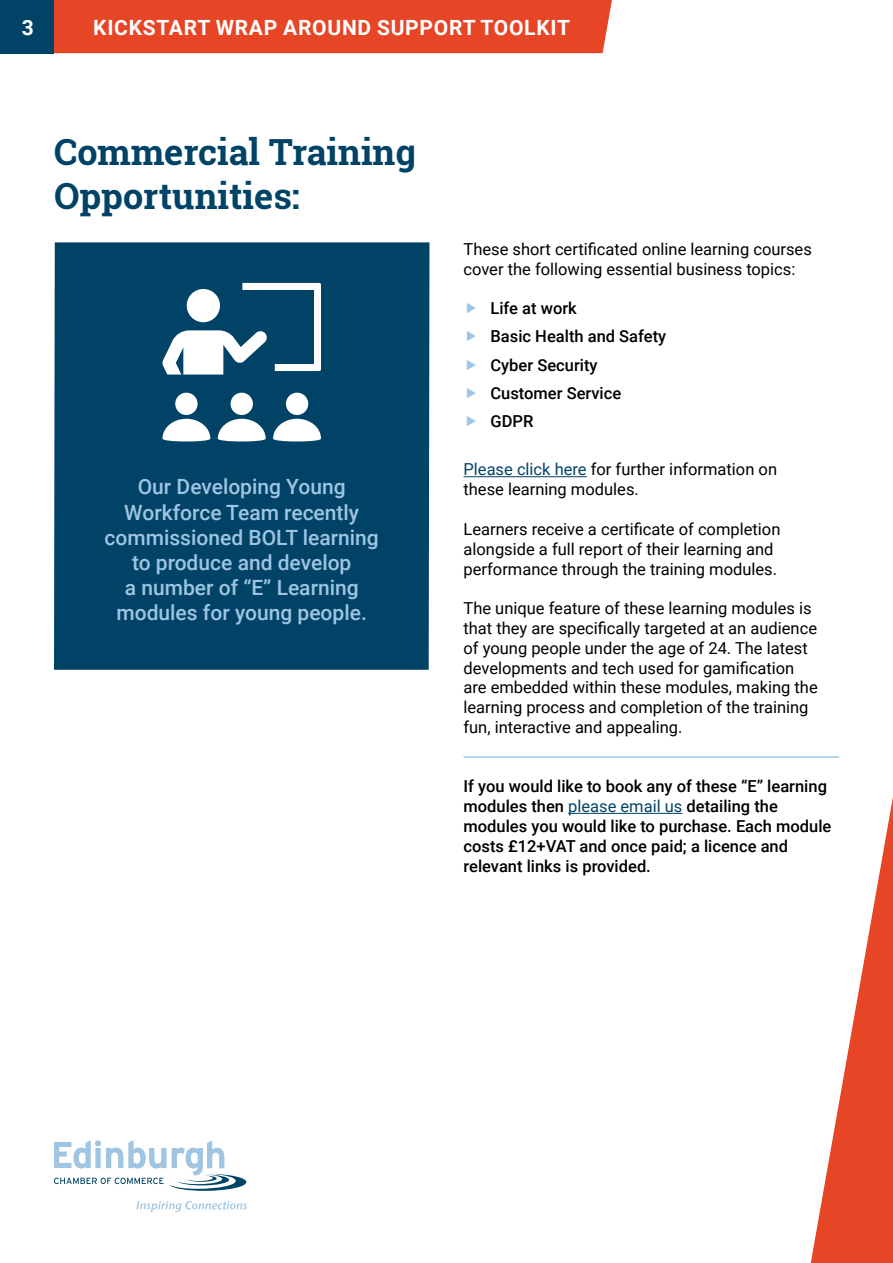
<style>
.page{position:relative;width:893px;height:1263px;background:#fff}
.page>*{position:absolute;margin:0;border:0;box-sizing:border-box;transform-origin:0 0}
.t1{font:700 36px/43.2px "Roboto Slab";color:#004366}
.t2{font:500 21px/25.2px "Roboto";color:#9fc5e3;text-align:center}
.t3{font:700 21px "Roboto";letter-spacing:.035em;color:#fff}
.t4{font:16.5px/19.8px "Roboto";color:#000}
.t5{font:500 16.5px/28.3px "Roboto";color:#000}
.s1{color:#004366}
.s2{font-weight:400;color:#004366}
</style>
<div class="page">
<div style="left:53px;top:0;width:559px;height:53px;background:#e64526"></div>
<div style="left:0;top:0;width:53px;height:53px;background:#004366"></div>
<div style="left:54px;top:242px;width:375px;height:428px;background:#004366"></div>
<hr style="left:463px;top:476px;width:124px;height:1px;background:#004366">
<hr style="left:568px;top:813px;width:114px;height:1px;background:#004366">
<hr style="left:463px;top:756px;width:376px;height:2px;background:#9fc5e3">
<svg style="left:162px;top:283px;width:159px;height:159px"></svg>
<svg style="left:811px;top:797px;width:82px;height:466px"></svg>
<svg style="left:54px;top:1140px;width:192px;height:51px"></svg>
<svg style="left:136px;top:1201px;width:111px;height:11px"></svg>
<p class="t3" style="left:22px;top:13px;width:14px">3</p>
<p class="t3" style="left:93px;top:13px;width:478px">KICKSTART WRAP AROUND SUPPORT TOOLKIT</p>
<h1 class="t1" style="left:54px;top:130px;width:363px">Commercial Training<br>Opportunities:</h1>
<p class="t2" style="left:105px;top:474px;width:276px">Our Developing Young<br>Workforce Team recently commissioned BOLT learning to produce and develop<br>a number of “E” Learning modules for young people.</p>
<p class="t4" style="left:463px;top:238px;width:350px">These short certificated online learning courses cover the following essential business topics:</p>
<p class="t5" style="left:490px;top:293px;width:177px">Life at work<br>Basic Health and Safety<br>Cyber Security<br>Customer Service<br>GDPR</p>
<p class="t4" style="left:463px;top:459px;width:315px"><span class="s1">Please click here</span> for further information on these learning modules.</p>
<p class="t4" style="left:463px;top:518px;width:318px">Learners receive a certificate of completion alongside a full report of their learning and performance through the training modules.</p>
<p class="t4" style="left:463px;top:598px;width:356px">The unique feature of these learning modules is that they are specifically targeted at an audience of young people under the age of 24. The latest developments and tech used for gamification are embedded within these modules, making the learning process and completion of the training fun, interactive and appealing.</p>
<p class="t5" style="left:463px;top:776px;width:369px;line-height:19.8px">If you would like to book any of these “E” learning modules then <span class="s2">please email us</span> detailing the modules you would like to purchase. Each module costs £12+VAT and once paid; a licence and relevant links is provided.</p>
</div>
